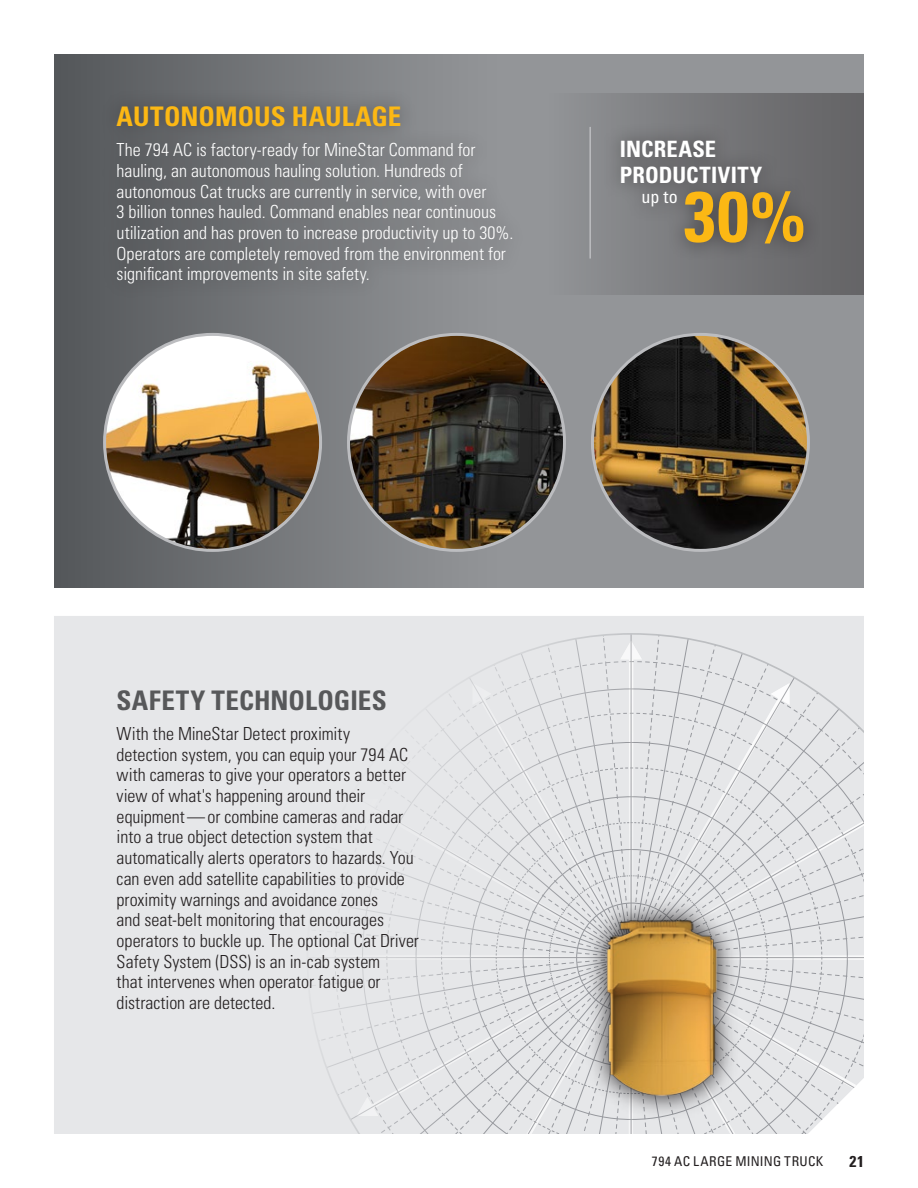
<style>
.page{position:relative;width:918px;height:1188px;background:#fff}
.page>*{position:absolute;margin:0;border:0;box-sizing:border-box;transform-origin:0 0}
.Copy{font:700 condensed 71.4px "Univers LT Std";color:#fcb814}
.Heading_1{font:700 condensed 27px "Univers LT Std";letter-spacing:.005em;color:#57585a}
.Heading_1-2{font:700 condensed 27px "Univers LT Std";color:#fcb814}
.Copy-2{font:700 condensed 22.5px/25.8px "Univers LT Std";letter-spacing:.01em;color:#fff}
.Copy-3{font:300 condensed 18px/20.7px "Univers LT Std";color:#231f20}
.Copy-4{font:300 condensed 18px/20.7px "Univers LT Std";color:#fff}
.Copy-5{font:condensed 18px "Univers LT Std";color:#fff}
.t1{font:700 condensed 15.75px "Univers LT Std";color:#231f20}
.t2{font:condensed 13.5px "Univers LT Std";letter-spacing:.025em;color:#231f20}
</style>
<div class="page">
<div style="left:54px;top:616px;width:810px;height:518px;background:#e6e7e9"></div>
<svg style="left:307px;top:633px;width:557px;height:501px;background:#e2e3e5"></svg>
<img style="left:576px;top:891px;width:174px;height:237px">
<img style="left:590px;top:915px;width:141px;height:187px">
<div style="left:54px;top:54px;width:810px;height:534px;background:#939598"></div>
<div style="left:54px;top:54px;width:443px;height:534px;background:linear-gradient(to right,#575a5d,#96989b)"></div>
<div style="left:100px;top:88px;width:427px;height:212px;background:#231f20;opacity:.48"></div>
<img style="left:105px;top:334px;width:216px;height:216px;border-radius:108px">
<img style="left:349px;top:334px;width:216px;height:216px;border-radius:108px">
<img style="left:592px;top:334px;width:216px;height:216px;border-radius:108px">
<div style="left:549px;top:93px;width:315px;height:201px;background:linear-gradient(to right,#909295,#626163)"></div>
<div style="left:603px;top:122px;width:218px;height:139px;background:#231f20;opacity:.62"></div>
<hr style="left:589px;top:127px;width:2px;height:132px;background:#bcbdc0">
<p class="Heading_1-2" style="left:117px;top:100px;width:286px">AUTONOMOUS HAULAGE</p>
<p class="Copy-4" style="left:117px;top:139px;width:398px">The 794 AC is factory-ready for MineStar Command for hauling, an autonomous hauling solution. Hundreds of autonomous Cat trucks are currently in service, with over<br>3 billion tonnes hauled. Command enables near continuous utilization and has proven to increase productivity up to 30%.<br>Operators are completely removed from the environment for significant improvements in site safety.</p>
<p class="Copy-2" style="left:620px;top:136px;width:144px">INCREASE<br>PRODUCTIVITY</p>
<p class="Copy-5" style="left:642px;top:186px;width:38px">up to</p>
<p class="Copy" style="left:684px;top:173px;width:123px">30%</p>
<p class="Heading_1" style="left:117px;top:684px;width:272px">SAFETY TECHNOLOGIES</p>
<p class="Copy-3" style="left:117px;top:723px;width:304px">With the MineStar Detect proximity<br>detection system, you can equip your 794 AC with cameras to give your operators a better view of what's happening around their equipment—or combine cameras and radar into a true object detection system that automatically alerts operators to hazards. You can even add satellite capabilities to provide proximity warnings and avoidance zones<br>and seat-belt monitoring that encourages operators to buckle up. The optional Cat Driver Safety System (DSS) is an in-cab system<br>that intervenes when operator fatigue or distraction are detected.</p>
<p class="t2" style="left:652px;top:1153px;width:173px">794 AC LARGE MINING TRUCK</p>
<p class="t1" style="left:850px;top:1151px;width:16px">21</p>
</div>
